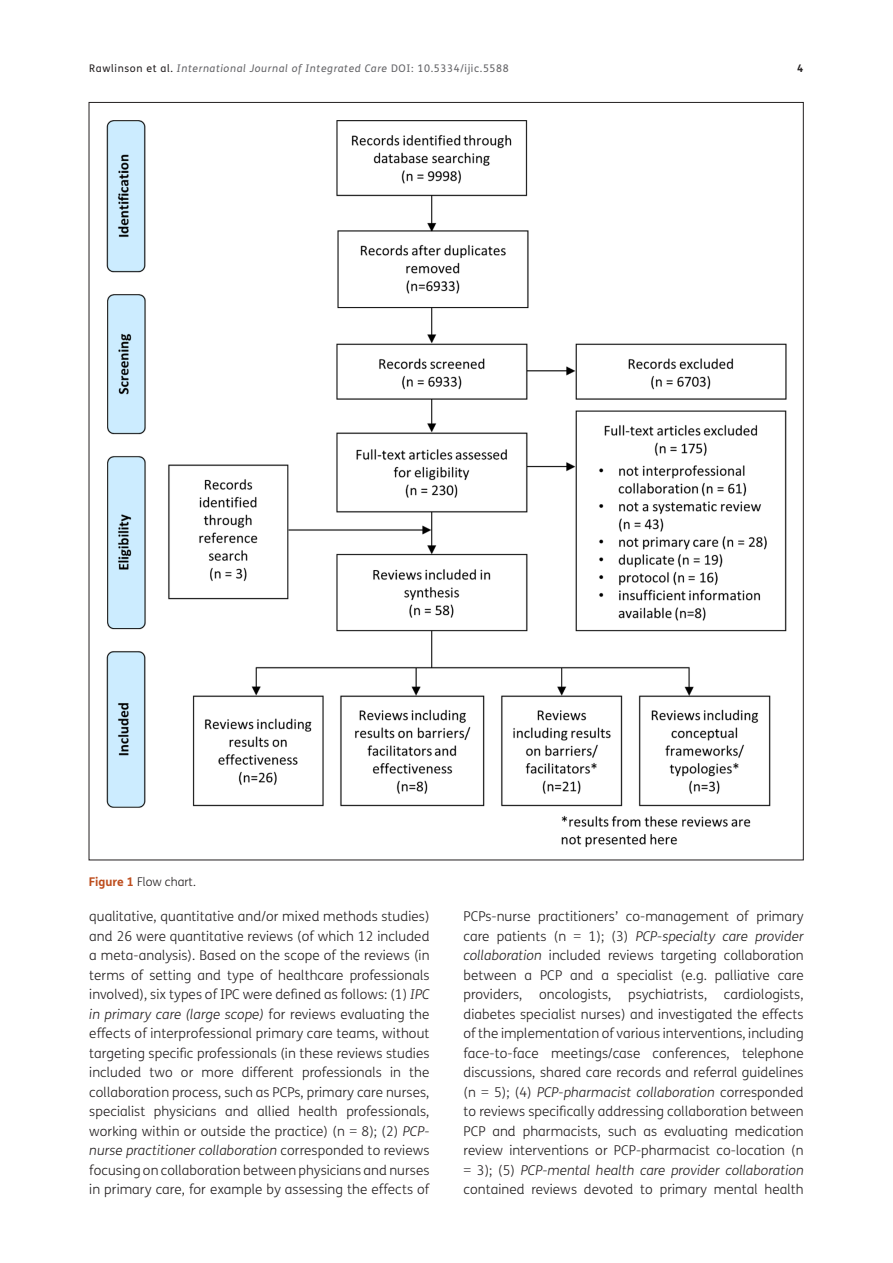
<style>
.page{position:relative;width:893px;height:1263px;background:#fff}
.page>*{position:absolute;margin:0;border:0;box-sizing:border-box;transform-origin:0 0}
.Body_Copy_-_1st_Para{font:300 13.5px/19.5px "FS Me";letter-spacing:.005em;color:#231f20;text-align:justify}
.Figure_copy{font:300 12px "FS Me";color:#231f20}
.t1{font:italic 10.5px "FS Me";letter-spacing:.06em;color:#636366}
.t2{font:700 10.5px "FS Me";color:#231f20}
.s1{font-style:normal;color:#231f20}
.s2{font-style:normal}
.s3{font-weight:700;color:#bd4d1d}
.s4{font-style:italic}
</style>
<div class="page">
<img style="left:106px;top:120px;width:681px;height:728px">
<p class="t1" style="left:89px;top:62px;width:421px"><span class="s1">Rawlinson et al.</span> International Journal of Integrated Care <span class="s2">DOI: 10.5334/ijic.5588</span></p>
<p class="t2" style="left:797px;top:61px;width:8px">4</p>
<p class="Figure_copy" style="left:89px;top:875px;width:108px"><span class="s3">Figure 1</span> Flow chart.</p>
<p class="Body_Copy_-_1st_Para" style="left:89px;top:907px;width:342px">qualitative, quantitative and/or mixed methods studies) and 26 were quantitative reviews (of which 12 included a meta-analysis). Based on the scope of the reviews (in terms of setting and type of healthcare professionals involved), six types of IPC were defined as follows: (1) <span class="s4">IPC in primary care (large scope)</span> for reviews evaluating the effects of interprofessional primary care teams, without targeting specific professionals (in these reviews studies included two or more different professionals in the collaboration process, such as PCPs, primary care nurses, specialist physicians and allied health professionals, working within or outside the practice) (n = 8); (2) <span class="s4">PCP&shy;nurse practitioner collaboration</span> corresponded to reviews focusing on collaboration between physicians and nurses in primary care, for example by assessing the effects of</p>
<p class="Body_Copy_-_1st_Para" style="left:463px;top:907px;width:342px">PCPs-nurse practitioners’ co-management of primary care patients (n = 1); (3) <span class="s4">PCP-specialty care provider collaboration</span> included reviews targeting collaboration between a PCP and a specialist (e.g. palliative care providers, oncologists, psychiatrists, cardiologists, diabetes specialist nurses) and investigated the effects of the implementation of various interventions, including face-to-face meetings/case conferences, telephone discussions, shared care records and referral guidelines (n = 5); (4) <span class="s4">PCP-pharmacist collaboration</span> corresponded to reviews specifically addressing collaboration between PCP and pharmacists, such as evaluating medication review interventions or PCP-pharmacist co-location (n = 3); (5) <span class="s4">PCP-mental health care provider collaboration </span>contained reviews devoted to primary mental health</p>
</div>
